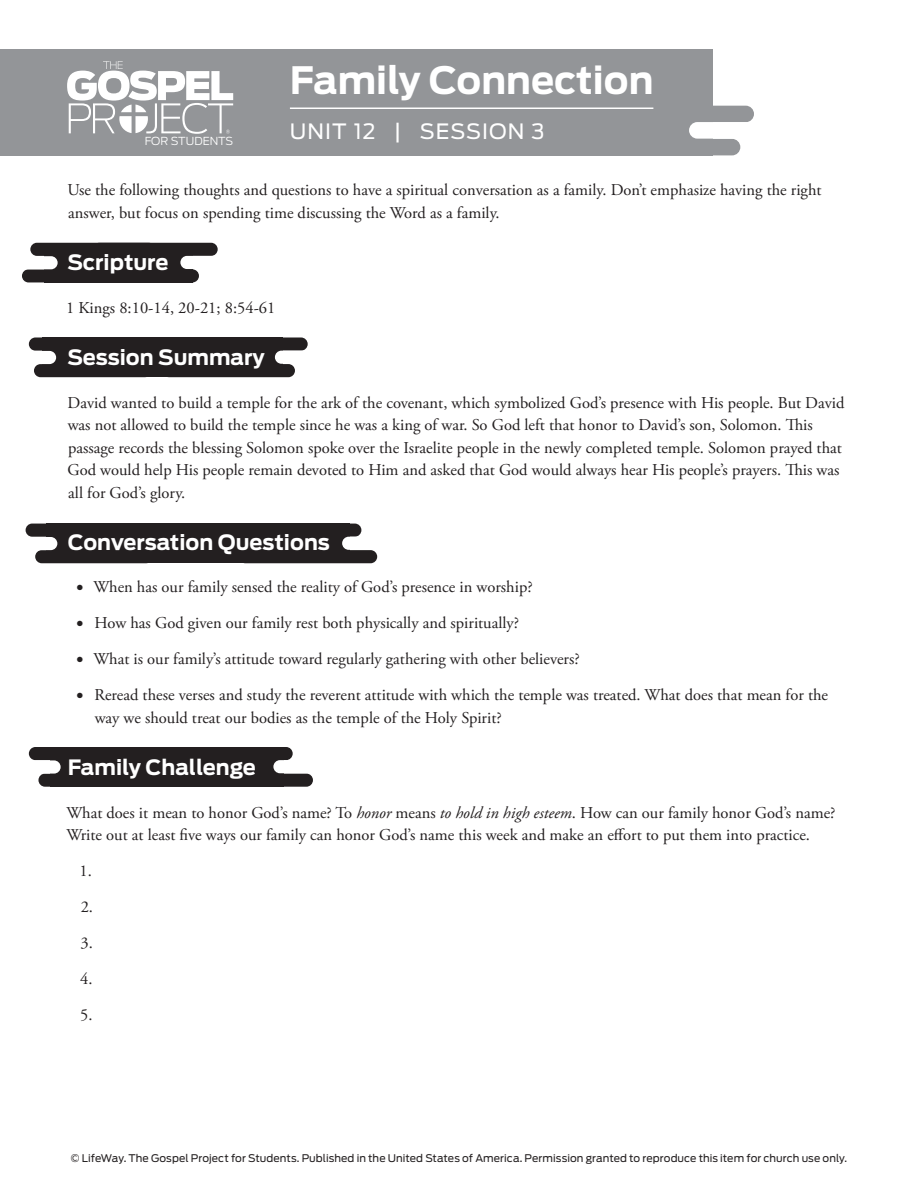
<style>
.page{position:relative;width:918px;height:1188px;background:#fff}
.page>*{position:absolute;margin:0;border:0;box-sizing:border-box;transform-origin:0 0}
.family_connection{font:700 37.5px "Antenna";color:#fff}
.header_smallest{font:700 21px "Antenna";color:#fff}
.session_number{font:21px "Antenna";letter-spacing:.05em;color:#fff}
.body{font:16.5px/22.5px "Adobe Garamond Pro";color:#231f20}
.t1{font:300 10.95px "Antenna";color:#fff}
.footnote{font:10.5px "Antenna";letter-spacing:.005em;color:#231f20}
.s1{font-size:19.5px}
.s2{font-style:italic}
</style>
<div class="page">
<div style="left:44px;top:243px;width:149px;height:39px;background:#231f20"></div>
<div style="left:74px;top:269px;width:125px;height:13px;background:#231f20;border-radius:7px"></div>
<div style="left:30px;top:243px;width:125px;height:13px;background:#231f20;border-radius:7px"></div>
<div style="left:93px;top:243px;width:125px;height:13px;background:#231f20;border-radius:7px"></div>
<div style="left:22px;top:269px;width:125px;height:13px;background:#231f20;border-radius:7px"></div>
<div style="left:180px;top:256px;width:118px;height:13px;background:#fff;border-radius:7px"></div>
<svg style="left:44px;top:256px;width:14px;height:13px"></svg>
<div style="left:42px;top:338px;width:241px;height:39px;background:#231f20"></div>
<div style="left:163px;top:364px;width:132px;height:13px;background:#231f20;border-radius:7px"></div>
<div style="left:29px;top:338px;width:117px;height:13px;background:#231f20;border-radius:7px"></div>
<div style="left:175px;top:338px;width:133px;height:13px;background:#231f20;border-radius:7px"></div>
<div style="left:34px;top:364px;width:117px;height:13px;background:#231f20;border-radius:7px"></div>
<div style="left:275px;top:351px;width:117px;height:13px;background:#fff;border-radius:7px"></div>
<svg style="left:42px;top:351px;width:14px;height:13px"></svg>
<div style="left:47px;top:524px;width:303px;height:39px;background:#231f20"></div>
<div style="left:239px;top:550px;width:138px;height:13px;background:#231f20;border-radius:7px"></div>
<div style="left:26px;top:524px;width:117px;height:13px;background:#231f20;border-radius:7px"></div>
<div style="left:223px;top:524px;width:138px;height:13px;background:#231f20;border-radius:7px"></div>
<div style="left:35px;top:550px;width:118px;height:13px;background:#231f20;border-radius:7px"></div>
<div style="left:342px;top:537px;width:118px;height:13px;background:#fff;border-radius:7px"></div>
<svg style="left:47px;top:537px;width:10px;height:13px"></svg>
<div style="left:50px;top:747px;width:233px;height:40px;background:#231f20"></div>
<div style="left:179px;top:774px;width:134px;height:13px;background:#231f20;border-radius:7px"></div>
<div style="left:29px;top:747px;width:117px;height:13px;background:#231f20;border-radius:7px"></div>
<div style="left:159px;top:747px;width:134px;height:13px;background:#231f20;border-radius:7px"></div>
<div style="left:38px;top:774px;width:118px;height:13px;background:#231f20;border-radius:7px"></div>
<div style="left:273px;top:760px;width:118px;height:13px;background:#fff;border-radius:7px"></div>
<svg style="left:35px;top:760px;width:26px;height:14px"></svg>
<div style="left:0;top:49px;width:713px;height:106px;background:#939598"></div>
<div style="left:606px;top:106px;width:148px;height:16px;background:#939598;border-radius:8px"></div>
<div style="left:592px;top:139px;width:148px;height:16px;background:#939598;border-radius:8px"></div>
<div style="left:689px;top:122px;width:148px;height:17px;background:#fff;border-radius:8px"></div>
<svg style="left:67px;top:61px;width:166px;height:73px"></svg>
<hr style="left:290px;top:108px;width:363px;height:1px;background:#fff">
<p class="t1" style="left:145px;top:134px;width:90px">FOR STUDENTS</p>
<p class="family_connection" style="left:290px;top:58px;width:365px">Family Connection</p>
<p class="session_number" style="left:290px;top:119px;width:256px">UNIT 12 | SESSION 3</p>
<p class="body" style="left:67px;top:179px;width:756px">Use the following thoughts and questions to have a spiritual conversation as a family. Don’t emphasize having the right answer, but focus on spending time discussing the Word as a family.</p>
<p class="header_smallest" style="left:67px;top:250px;width:103px">Scripture</p>
<p class="body" style="left:66px;top:297px;width:211px">1 Kings 8:10-14, 20-21; 8:54-61</p>
<p class="header_smallest" style="left:67px;top:345px;width:199px">Session Summary</p>
<p class="body" style="left:68px;top:392px;width:779px">David wanted to build a temple for the ark of the covenant, which symbolized God’s presence with His people. But David was not allowed to build the temple since he was a king of war. So God left that honor to David’s son, Solomon. This passage records the blessing Solomon spoke over the Israelite people in the newly completed temple. Solomon prayed that God would help His people remain devoted to Him and asked that God would always hear His people’s prayers. This was all for God’s glory.</p>
<p class="header_smallest" style="left:68px;top:530px;width:264px">Conversation Questions</p>
<p class="body" style="left:76px;top:577px;width:458px"><span class="s1">•</span> When has our family sensed the reality of God’s presence in worship?</p>
<p class="body" style="left:76px;top:613px;width:444px"><span class="s1">•</span> How has God given our family rest both physically and spiritually?</p>
<p class="body" style="left:76px;top:649px;width:505px"><span class="s1">•</span> What is our family’s attitude toward regularly gathering with other believers?</p>
<p class="body" style="left:95px;top:685px;width:735px;text-indent:-19px"><span class="s1">•</span> Reread these verses and study the reverent attitude with which the temple was treated. What does that mean for the way we should treat our bodies as the temple of the Holy Spirit?</p>
<p class="header_smallest" style="left:68px;top:755px;width:190px">Family Challenge</p>
<p class="body" style="left:66px;top:802px;width:771px">What does it mean to honor God’s name? To <span class="s2">honor</span> means <span class="s2">to hold in high esteem</span>. How can our family honor God’s name?<br>Write out at least five ways our family can honor God’s name this week and make an effort to put them into practice.</p>
<p class="body" style="left:80px;top:861px;width:14px">1.</p>
<p class="body" style="left:81px;top:897px;width:14px">2.</p>
<p class="body" style="left:80px;top:933px;width:14px">3.</p>
<p class="body" style="left:80px;top:969px;width:14px">4.</p>
<p class="body" style="left:80px;top:1005px;width:14px">5.</p>
<p class="footnote" style="left:71px;top:1152px;width:778px">© LifeWay. The Gospel Project for Students. Published in the United States of America. Permission granted to reproduce this item for church use only.</p>
</div>
